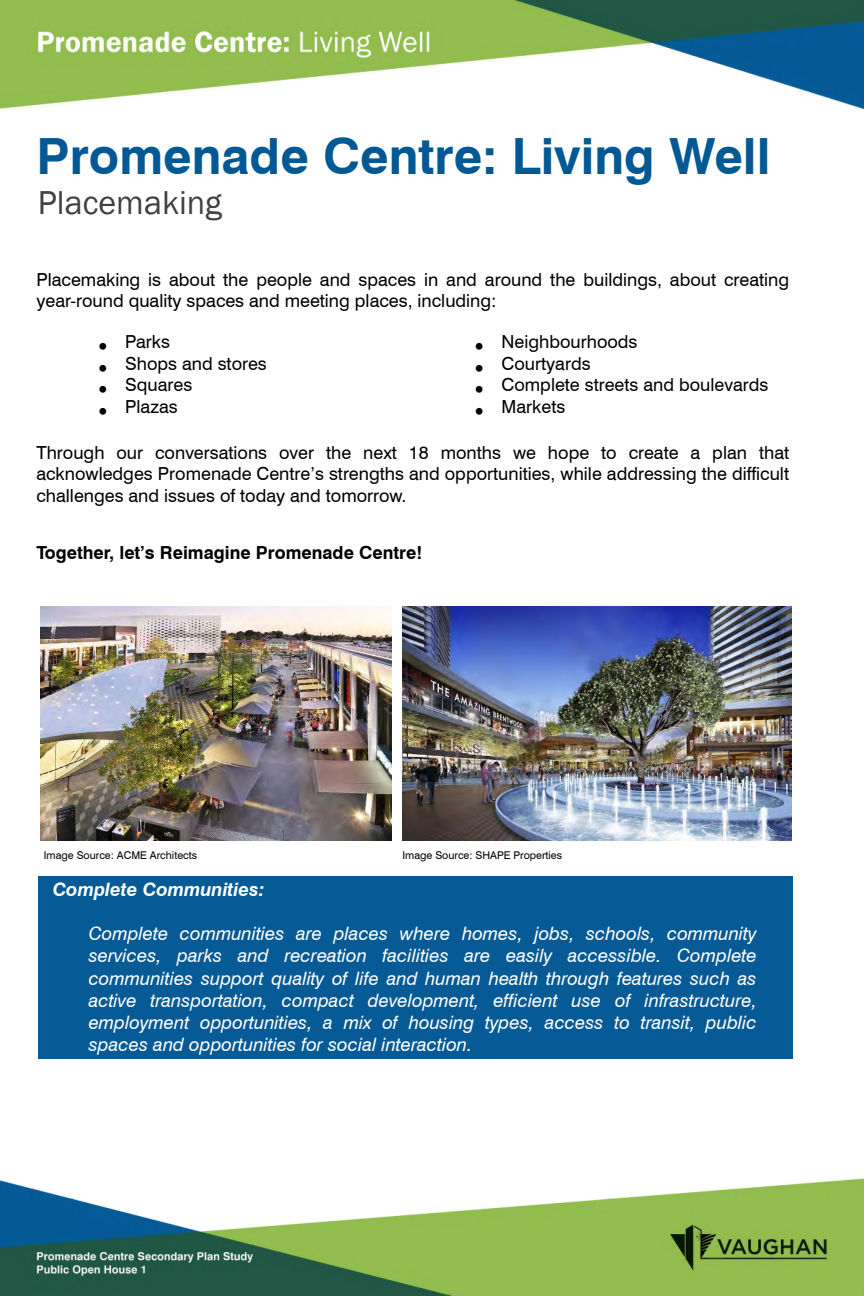
<style>
.page{position:relative;width:864px;height:1296px;background:#fff}
.page>*{position:absolute;margin:0;border:0;box-sizing:border-box;transform-origin:0 0}
.t1{font:700 50px "Swiss 721 BT";color:#005994}
.t2{font:34.05px "Franklin Gothic";color:#404041}
.t3{font:italic 18.5px/22.2px "Swiss 721 BT";color:#fff;text-align:justify}
.t4{font:italic 700 18.5px "Swiss 721 BT";color:#fff}
.t5{font:18px/21.6px "Swiss 721 BT";color:#000}
.t6{font:700 18px "Swiss 721 BT";color:#000}
.t7{font:10.7px "Swiss 721 BT";color:#000}
.s1{font-family:"Arial";font-size:27px}
</style>
<div class="page">
<img style="left:0;top:0;width:864px;height:1296px">
<div style="left:38px;top:876px;width:755px;height:183px;background:#065a96"></div>
<img style="left:40px;top:606px;width:351px;height:235px">
<img style="left:403px;top:606px;width:389px;height:235px">
<p class="t1" style="left:36px;top:125px;width:736px">Promenade Centre: Living Well</p>
<p class="t2" style="left:38px;top:182px;width:186px">Placemaking</p>
<p class="t5" style="left:36px;top:269px;width:754px">Placemaking is about the people and spaces in and around the buildings, about creating year-round quality spaces and meeting places, including:</p>
<p class="t5" style="left:98px;top:331px;width:73px"><span class="s1">•</span> Parks</p>
<p class="t5" style="left:98px;top:352px;width:170px"><span class="s1">•</span> Shops and stores</p>
<p class="t5" style="left:98px;top:374px;width:96px"><span class="s1">•</span> Squares</p>
<p class="t5" style="left:98px;top:395px;width:81px"><span class="s1">•</span> Plazas</p>
<p class="t5" style="left:475px;top:331px;width:164px"><span class="s1">•</span> Neighbourhoods</p>
<p class="t5" style="left:475px;top:352px;width:118px"><span class="s1">•</span> Courtyards</p>
<p class="t5" style="left:475px;top:374px;width:295px"><span class="s1">•</span> Complete streets and boulevards</p>
<p class="t5" style="left:475px;top:395px;width:92px"><span class="s1">•</span> Markets</p>
<p class="t5" style="left:36px;top:441px;width:754px;text-align:justify">Through our conversations over the next 18 months we hope to create a plan that acknowledges Promenade Centre’s strengths and opportunities, while addressing the difficult challenges and issues of today and tomorrow.</p>
<p class="t6" style="left:36px;top:542px;width:387px">Together, let’s Reimagine Promenade Centre!</p>
<p class="t7" style="left:44px;top:849px;width:155px">Image Source: ACME Architects</p>
<p class="t7" style="left:403px;top:849px;width:161px">Image Source: SHAPE Properties</p>
<p class="t4" style="left:53px;top:878px;width:213px">Complete Communities:</p>
<p class="t3" style="left:89px;top:922px;width:670px">Complete communities are places where homes, jobs, schools, community services, parks and recreation facilities are easily accessible. Complete communities support quality of life and human health through features such as active transportation, compact development, efficient use of infrastructure, employment opportunities, a mix of housing types, access to transit, public spaces and opportunities for social interaction.</p>
</div>
